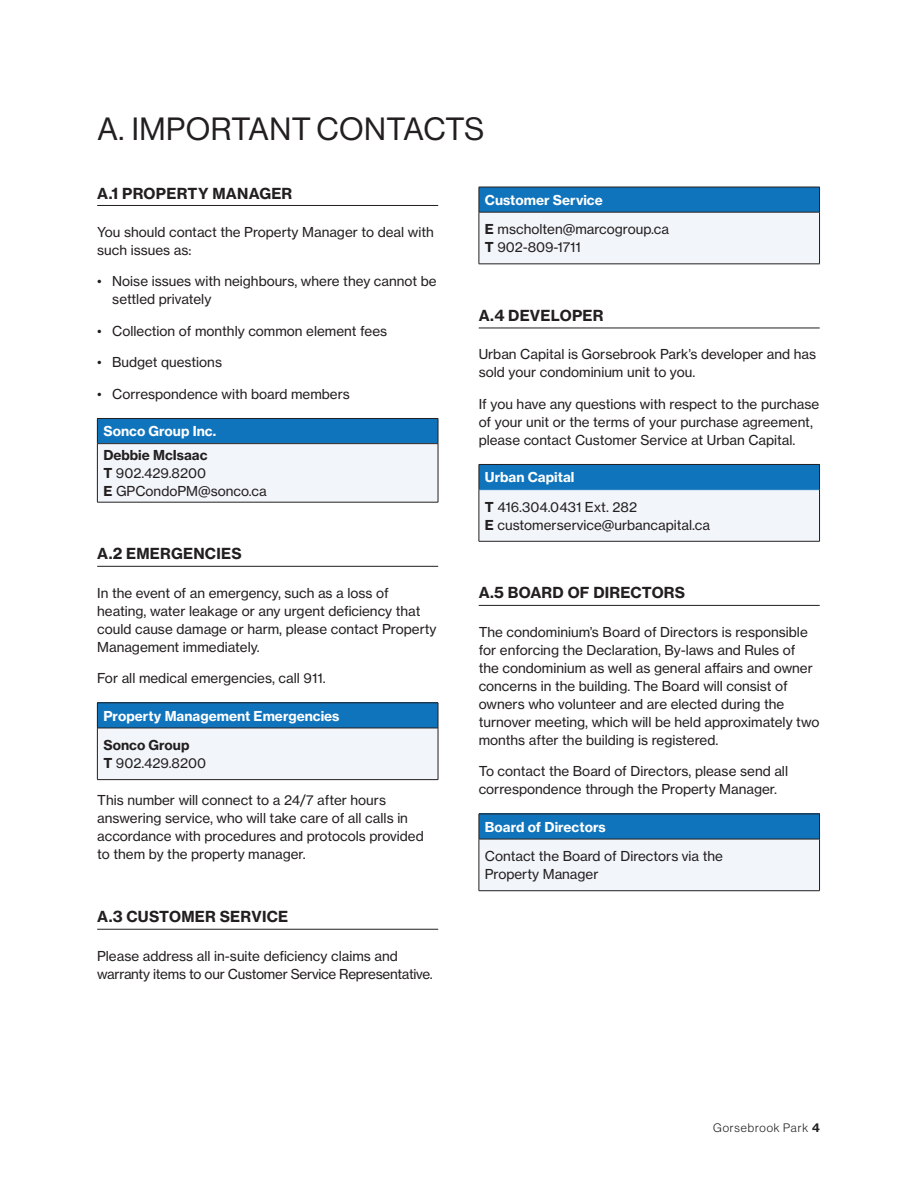
<style>
.page{position:relative;width:918px;height:1188px;background:#fff}
.page>*{position:absolute;margin:0;border:0;box-sizing:border-box;transform-origin:0 0}
.Heading{font:31.5px "N Haas Grotesk DS Pro 55 Rg";letter-spacing:.015em;color:#231f20}
.Subheading{font:15px "N Haas Grotesk TX Pro 75 Bd";letter-spacing:.015em;color:#231f20}
.Body_Copy{font:13.5px/18px "N Haas Grotesk TX Pro 55 Rg";color:#231f20}
.Body_Copy-2{font:13.5px/18px "N Haas Grotesk TX Pro 55 Rg";letter-spacing:-.02em;color:#231f20}
.Body_Copy-3{font:13.5px "N Haas Grotesk TX Pro 75 Bd";color:#fff}
.Body_Copy_Before_Bul{font:13.5px "N Haas Grotesk TX Pro 75 Bd";color:#fff}
.Body_Copy-4{font:13.5px "N Haas Grotesk TX Pro 75 Bd";color:#231f20}
.t1{font:12px "N Haas Grotesk DS Pro 45 Lt";letter-spacing:.075em;color:#231f20}
.s1{font-family:"N Haas Grotesk TX Pro 75 Bd"}
</style>
<div class="page">
<hr style="left:97px;top:205px;width:341px;height:1px;background:#231f20">
<hr style="left:97px;top:566px;width:341px;height:1px;background:#231f20">
<hr style="left:97px;top:929px;width:341px;height:1px;background:#231f20">
<div style="left:97px;top:418px;width:341px;height:26px;background:#1074bc"></div>
<div style="left:97px;top:444px;width:341px;height:58px;background:#f2f5fa"></div>
<hr style="left:97px;top:443px;width:341px;height:1px;background:#231f20">
<hr style="left:97px;top:444px;width:1px;height:58px;background:#231f20">
<hr style="left:438px;top:444px;width:1px;height:58px;background:#231f20">
<hr style="left:97px;top:502px;width:341px;height:1px;background:#231f20">
<hr style="left:97px;top:418px;width:341px;height:1px;background:#231f20">
<svg style="left:97px;top:419px;width:1px;height:24px"></svg>
<svg style="left:438px;top:419px;width:1px;height:24px"></svg>
<div style="left:97px;top:703px;width:341px;height:25px;background:#1074bc"></div>
<div style="left:97px;top:728px;width:341px;height:52px;background:#f2f5fa"></div>
<hr style="left:97px;top:728px;width:341px;height:1px;background:#231f20">
<hr style="left:97px;top:728px;width:1px;height:51px;background:#231f20">
<hr style="left:438px;top:728px;width:1px;height:51px;background:#231f20">
<hr style="left:97px;top:779px;width:341px;height:1px;background:#231f20">
<hr style="left:97px;top:703px;width:341px;height:1px;background:#231f20">
<svg style="left:97px;top:703px;width:1px;height:25px"></svg>
<svg style="left:438px;top:703px;width:1px;height:25px"></svg>
<hr style="left:479px;top:328px;width:341px;height:1px;background:#231f20">
<hr style="left:479px;top:605px;width:341px;height:1px;background:#231f20">
<div style="left:479px;top:187px;width:341px;height:25px;background:#1074bc"></div>
<div style="left:479px;top:212px;width:341px;height:52px;background:#f2f5fa"></div>
<hr style="left:479px;top:212px;width:341px;height:1px;background:#231f20">
<hr style="left:479px;top:212px;width:1px;height:52px;background:#231f20">
<hr style="left:819px;top:212px;width:1px;height:52px;background:#231f20">
<hr style="left:479px;top:264px;width:341px;height:1px;background:#231f20">
<hr style="left:479px;top:187px;width:341px;height:1px;background:#231f20">
<svg style="left:479px;top:187px;width:1px;height:25px"></svg>
<svg style="left:819px;top:187px;width:1px;height:25px"></svg>
<div style="left:479px;top:464px;width:341px;height:26px;background:#1074bc"></div>
<div style="left:479px;top:490px;width:341px;height:51px;background:#f2f5fa"></div>
<hr style="left:479px;top:464px;width:341px;height:1px;background:#231f20">
<svg style="left:479px;top:465px;width:1px;height:25px"></svg>
<svg style="left:819px;top:465px;width:1px;height:25px"></svg>
<hr style="left:479px;top:490px;width:1px;height:51px;background:#231f20">
<hr style="left:819px;top:490px;width:1px;height:51px;background:#231f20">
<hr style="left:479px;top:541px;width:341px;height:1px;background:#231f20">
<div style="left:479px;top:814px;width:341px;height:25px;background:#1074bc"></div>
<div style="left:479px;top:839px;width:341px;height:52px;background:#f2f5fa"></div>
<hr style="left:479px;top:839px;width:341px;height:1px;background:#231f20">
<hr style="left:479px;top:839px;width:1px;height:52px;background:#231f20">
<hr style="left:819px;top:839px;width:1px;height:52px;background:#231f20">
<hr style="left:479px;top:890px;width:341px;height:1px;background:#231f20">
<hr style="left:479px;top:814px;width:341px;height:1px;background:#231f20">
<svg style="left:479px;top:814px;width:1px;height:25px"></svg>
<svg style="left:819px;top:814px;width:1px;height:25px"></svg>
<p class="Heading" style="left:97px;top:111px;width:388px">A. IMPORTANT CONTACTS</p>
<p class="Subheading" style="left:97px;top:184px;width:197px">A.1 PROPERTY MANAGER</p>
<p class="Body_Copy" style="left:97px;top:223px;width:338px">You should contact the Property Manager to deal with such issues as:</p>
<p class="Body_Copy" style="left:112px;top:272px;width:326px;text-indent:-15px">• Noise issues with neighbours, where they cannot be settled privately</p>
<p class="Body_Copy" style="left:97px;top:322px;width:292px">• Collection of monthly common element fees</p>
<p class="Body_Copy" style="left:97px;top:353px;width:126px">• Budget questions</p>
<p class="Body_Copy" style="left:97px;top:385px;width:254px">• Correspondence with board members</p>
<p class="Body_Copy-3" style="left:103px;top:423px;width:114px">Sonco Group Inc.</p>
<p class="Body_Copy-4" style="left:103px;top:447px;width:106px">Debbie McIsaac</p>
<p class="Body_Copy" style="left:103px;top:464px;width:104px"><span class="s1">T</span> 902.429.8200</p>
<p class="Body_Copy" style="left:103px;top:482px;width:165px"><span class="s1">E</span> GPCondoPM@sonco.ca</p>
<p class="Subheading" style="left:97px;top:544px;width:146px">A.2 EMERGENCIES</p>
<p class="Body_Copy" style="left:97px;top:584px;width:341px">In the event of an emergency, such as a loss of heating, water leakage or any urgent deficiency that could cause damage or harm, please contact Property Management immediately.</p>
<p class="Body_Copy" style="left:97px;top:669px;width:230px">For all medical emergencies, call 911.</p>
<p class="Body_Copy-3" style="left:103px;top:707px;width:238px">Property Management Emergencies</p>
<p class="Body_Copy" style="left:103px;top:736px;width:104px"><span class="s1">Sonco Group<br>T</span> 902.429.8200</p>
<p class="Body_Copy" style="left:97px;top:791px;width:328px">This number will connect to a 24/7 after hours answering service, who will take care of all calls in accordance with procedures and protocols provided to them by the property manager.</p>
<p class="Subheading" style="left:97px;top:907px;width:192px">A.3 CUSTOMER SERVICE</p>
<p class="Body_Copy-2" style="left:97px;top:947px;width:337px">Please address all in-suite deficiency claims and warranty items to our Customer Service Representative.</p>
<p class="Body_Copy_Before_Bul" style="left:485px;top:191px;width:119px">Customer Service</p>
<p class="Body_Copy" style="left:485px;top:220px;width:186px"><span class="s1">E</span> mscholten@marcogroup.ca<br><span class="s1">T</span> 902-809-1711</p>
<p class="Subheading" style="left:479px;top:306px;width:126px">A.4 DEVELOPER</p>
<p class="Body_Copy" style="left:479px;top:345px;width:339px">Urban Capital is Gorsebrook Park’s developer and has sold your condominium unit to you.</p>
<p class="Body_Copy" style="left:479px;top:395px;width:342px">If you have any questions with respect to the purchase of your unit or the terms of your purchase agreement, please contact Customer Service at Urban Capital.</p>
<p class="Body_Copy_Before_Bul" style="left:485px;top:469px;width:91px">Urban Capital</p>
<p class="Body_Copy" style="left:485px;top:498px;width:227px"><span class="s1">T</span> 416.304.0431 Ext. 282<br><span class="s1">E</span> customerservice@urbancapital.ca</p>
<p class="Subheading" style="left:479px;top:584px;width:208px">A.5 BOARD OF DIRECTORS</p>
<p class="Body_Copy" style="left:479px;top:623px;width:342px">The condominium’s Board of Directors is responsible for enforcing the Declaration, By-laws and Rules of<br>the condominium as well as general affairs and owner concerns in the building. The Board will consist of owners who volunteer and are elected during the turnover meeting, which will be held approximately two months after the building is registered.</p>
<p class="Body_Copy" style="left:479px;top:762px;width:311px">To contact the Board of Directors, please send all correspondence through the Property Manager.</p>
<p class="Body_Copy-3" style="left:485px;top:818px;width:122px">Board of Directors</p>
<p class="Body_Copy" style="left:485px;top:847px;width:240px">Contact the Board of Directors via the<br>Property Manager</p>
<p class="t1" style="left:713px;top:1121px;width:108px">Gorsebrook Park <span class="s1">4</span></p>
</div>
